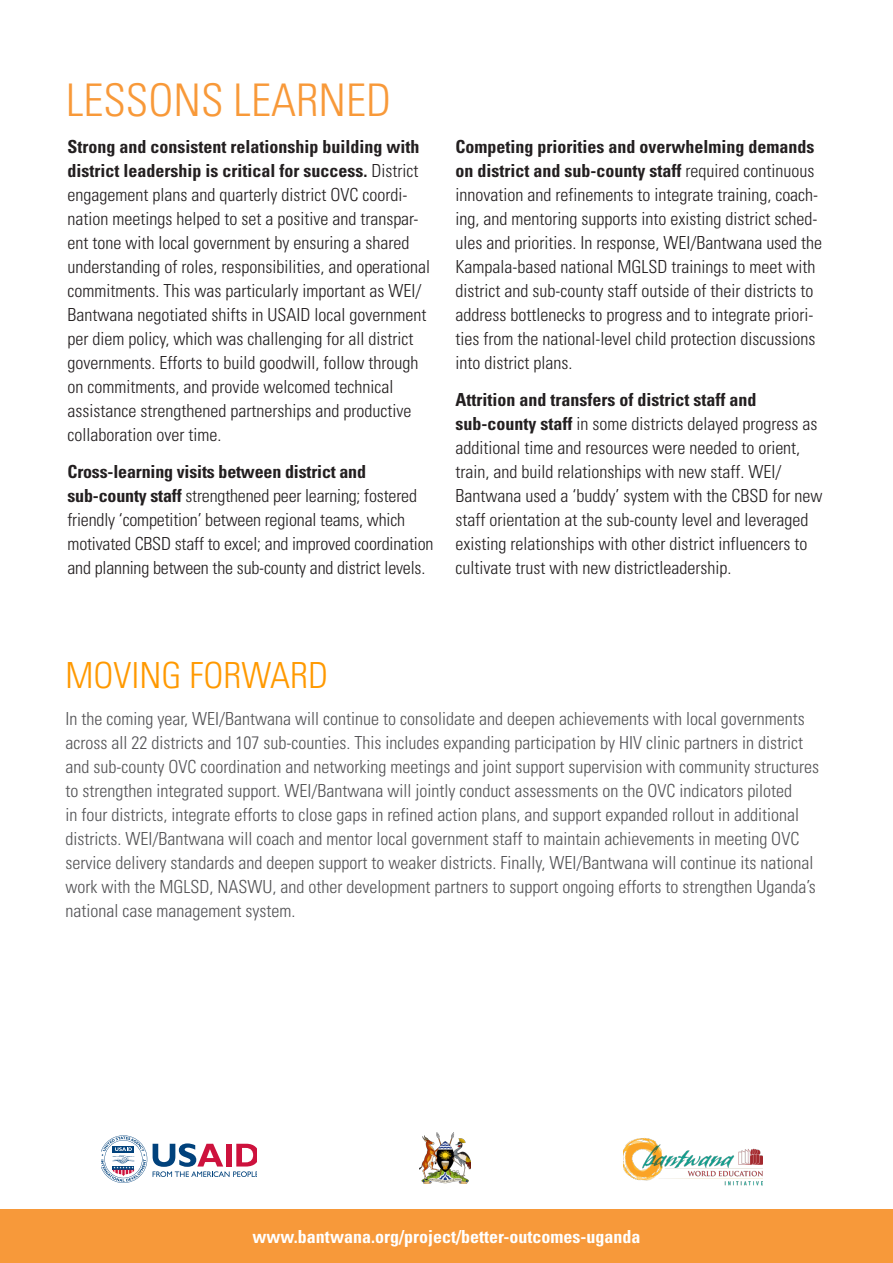
<style>
.page{position:relative;width:893px;height:1263px;background:#fff}
.page>*{position:absolute;margin:0;border:0;box-sizing:border-box;transform-origin:0 0}
.Orange_HEader{font:300 condensed 45px "Univers";color:#f89939}
.White_Header{font:300 condensed 36px "Univers";color:#f90}
.Para{font:300 condensed 18px/24px "Univers";color:#231f20}
.Para-2{font:300 condensed 18px/24px "Univers";color:#535355}
.t1{font:700 condensed 18px "Univers";color:#fff}
.s1{font-weight:700}
</style>
<div class="page">
<div style="left:0;top:1209px;width:893px;height:54px;background:#f7993a"></div>
<svg style="left:153px;top:1143px;width:104px;height:34px"></svg>
<svg style="left:102px;top:1135px;width:45px;height:48px"></svg>
<img style="left:419px;top:1132px;width:52px;height:51px">
<img style="left:623px;top:1138px;width:140px;height:47px">
<p class="Orange_HEader" style="left:66px;top:73px;width:326px">LESSONS LEARNED</p>
<p class="Para" style="left:68px;top:134px;width:364px"><span class="s1">Strong and consistent relationship building with district leadership is critical for success.</span> District engagement plans and quarterly district OVC coordi&shy;nation meetings helped to set a positive and transpar&shy;ent tone with local government by ensuring a shared understanding of roles, responsibilities, and operational commitments. This was particularly important as WEI/ Bantwana negotiated shifts in USAID local government per diem policy, which was challenging for all district governments. Efforts to build goodwill, follow through on commitments, and provide welcomed technical assistance strengthened partnerships and productive collaboration over time.</p>
<p class="Para" style="left:68px;top:460px;width:367px"><span class="s1">Cross-learning visits between district and sub-county staff</span> strengthened peer learning; fostered friendly ‘competition’ between regional teams, which motivated CBSD staff to excel; and improved coordination and planning between the sub-county and district levels.</p>
<p class="Para" style="left:455px;top:134px;width:368px"><span class="s1">Competing priorities and overwhelming demands on district and sub-county staff</span> required continuous innovation and refinements to integrate training, coach&shy;ing, and mentoring supports into existing district sched&shy;ules and priorities. In response, WEI/Bantwana used the Kampala-based national MGLSD trainings to meet with district and sub-county staff outside of their districts to address bottlenecks to progress and to integrate priori&shy;ties from the national-level child protection discussions into district plans.</p>
<p class="Para" style="left:455px;top:388px;width:368px"><span class="s1">Attrition and transfers of district staff and sub-county staff</span> in some districts delayed progress as additional time and resources were needed to orient, train, and build relationships with new staff. WEI/ Bantwana used a ‘buddy’ system with the CBSD for new staff orientation at the sub-county level and leveraged existing relationships with other district influencers to cultivate trust with new districtleadership.</p>
<p class="White_Header" style="left:66px;top:653px;width:264px">MOVING FORWARD</p>
<p class="Para-2" style="left:66px;top:707px;width:755px">In the coming year, WEI/Bantwana will continue to consolidate and deepen achievements with local governments across all 22 districts and 107 sub-counties. This includes expanding participation by HIV clinic partners in district and sub-county OVC coordination and networking meetings and joint support supervision with community structures to strengthen integrated support. WEI/Bantwana will jointly conduct assessments on the OVC indicators piloted<br>in four districts, integrate efforts to close gaps in refined action plans, and support expanded rollout in additional districts. WEI/Bantwana will coach and mentor local government staff to maintain achievements in meeting OVC service delivery standards and deepen support to weaker districts. Finally, WEI/Bantwana will continue its national work with the MGLSD, NASWU, and other development partners to support ongoing efforts to strengthen Uganda’s national case management system.</p>
<p class="t1" style="left:253px;top:1226px;width:389px">www.bantwana.org/project/better-outcomes-uganda</p>
</div>
